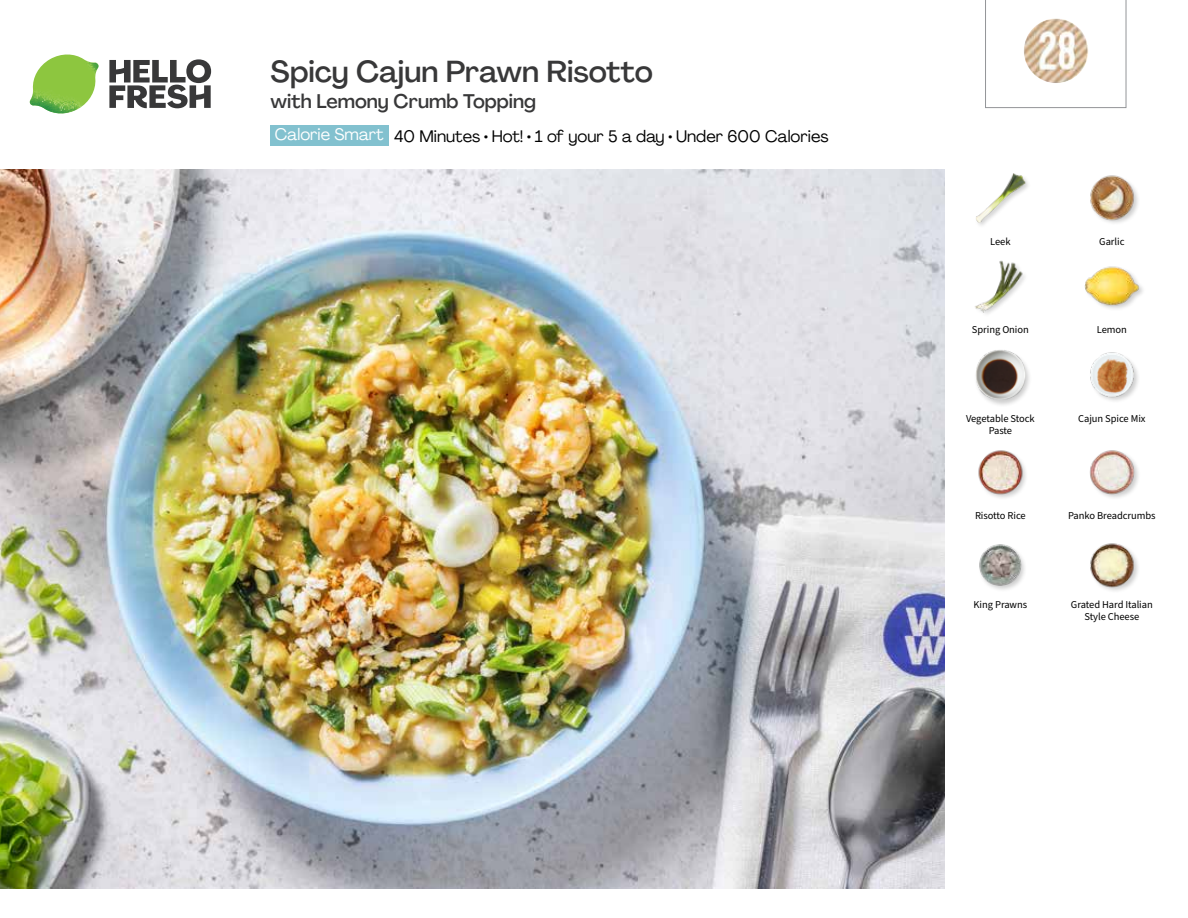
<style>
.page{position:relative;width:1188px;height:918px;background:#fff}
.page>*{position:absolute;margin:0;border:0;box-sizing:border-box;transform-origin:0 0}
.t1{font:500 30px "Agrandir";letter-spacing:-.005em;color:#383839}
.t2{font:500 19.5px "Agrandir";color:#383839}
.t3{font:16.5px "Agrandir";color:#000}
.t4{font:16.5px "Agrandir";color:#fff}
.t5{font:10.5px/12px "Source Sans Pro";letter-spacing:-.005em;color:#000;text-align:center}
</style>
<div class="page">
<svg style="left:109px;top:59px;width:102px;height:49px"></svg>
<img style="left:30px;top:55px;width:69px;height:59px">
<img style="left:0;top:170px;width:945px;height:718px">
<div style="left:271px;top:125px;width:118px;height:20px;background:#82c1cf"></div>
<img style="left:979px;top:544px;width:46px;height:46px">
<img style="left:1090px;top:543px;width:48px;height:48px">
<div style="left:974px;top:349px;width:59px;height:58px;background:#000;opacity:.2"></div>
<img style="left:975px;top:349px;width:51px;height:51px">
<img style="left:978px;top:450px;width:48px;height:48px">
<img style="left:1089px;top:450px;width:49px;height:48px">
<img style="left:1090px;top:352px;width:48px;height:49px">
<img style="left:976px;top:173px;width:50px;height:50px">
<img style="left:975px;top:260px;width:50px;height:54px">
<img style="left:1084px;top:266px;width:57px;height:43px">
<img style="left:1090px;top:175px;width:48px;height:48px">
<svg style="left:985px;top:0;width:141px;height:109px"></svg>
<h1 class="t1" style="left:271px;top:53px;width:384px">Spicy Cajun Prawn Risotto</h1>
<h2 class="t2" style="left:271px;top:89px;width:267px">with Lemony Crumb Topping</h2>
<h3 class="t4" style="left:275px;top:124px;width:110px">Calorie Smart</h3>
<h3 class="t3" style="left:394px;top:126px;width:436px">40 Minutes • Hot! • 1 of your 5 a day • Under 600 Calories</h3>
<p class="t5" style="left:990px;top:235px;width:22px">Leek</p>
<p class="t5" style="left:1099px;top:235px;width:27px">Garlic</p>
<p class="t5" style="left:972px;top:324px;width:58px">Spring Onion</p>
<p class="t5" style="left:1097px;top:324px;width:32px">Lemon</p>
<p class="t5" style="left:966px;top:413px;width:70px">Vegetable Stock</p>
<p class="t5" style="left:1078px;top:413px;width:69px">Cajun Spice Mix</p>
<p class="t5" style="left:989px;top:425px;width:25px">Paste</p>
<p class="t5" style="left:975px;top:510px;width:52px">Risotto Rice</p>
<p class="t5" style="left:1068px;top:510px;width:89px">Panko Breadcrumbs</p>
<p class="t5" style="left:974px;top:599px;width:55px">King Prawns</p>
<p class="t5" style="left:1071px;top:599px;width:83px">Grated Hard Italian<br>Style Cheese</p>
</div>
